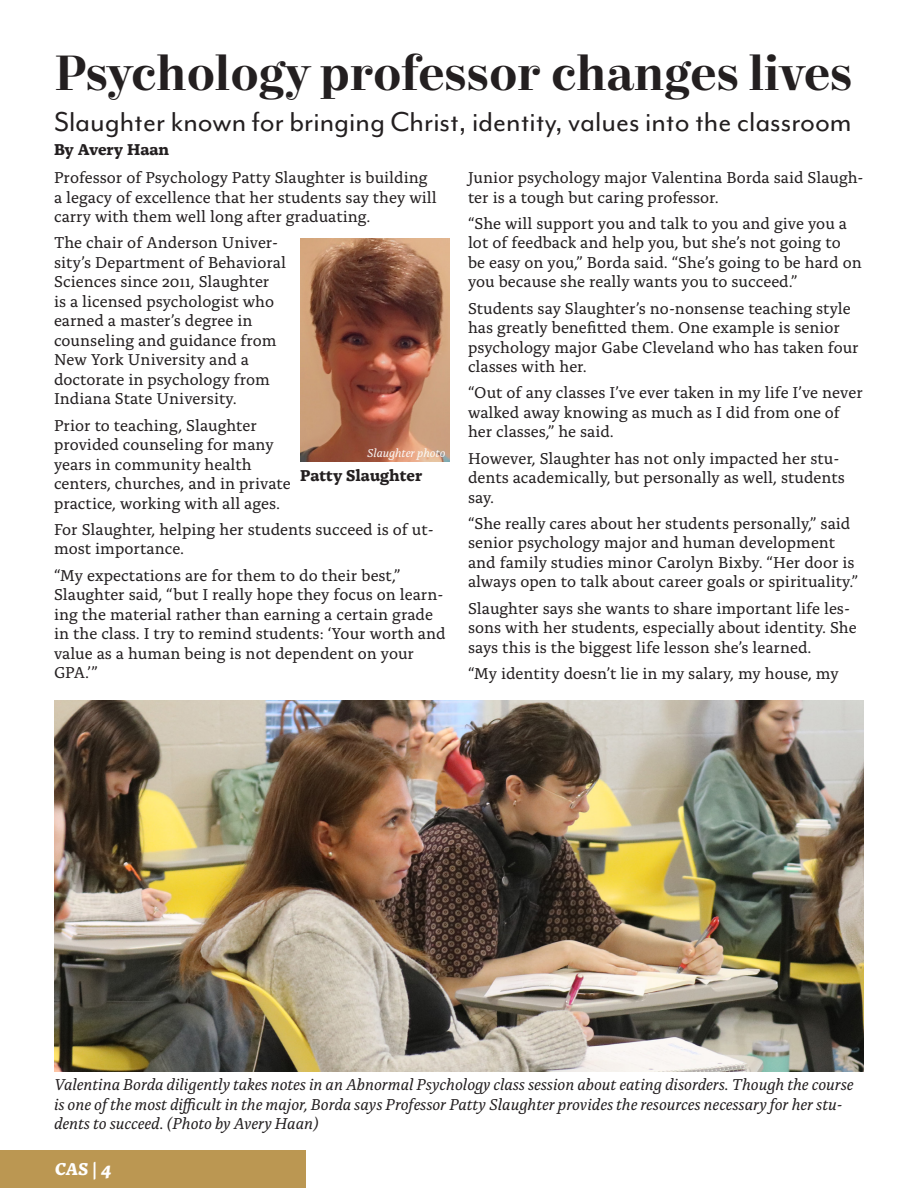
<style>
.page{position:relative;width:918px;height:1188px;background:#fff}
.page>*{position:absolute;margin:0;border:0;box-sizing:border-box;transform-origin:0 0}
.t1{font:600 49.5px "Mort Modern 10";color:#231f20}
.t2{font:31.5px "Mr Eaves Mod OT";color:#231f20}
.t3{font:italic 700 18px "Alda OTCEV";color:#fff}
.Synthesis_Style{font:16.5px/19.5px "Alda OTCEV";color:#231f20}
.Synthesis_Style-2{font:italic 16.5px/19.5px "Alda OTCEV";color:#231f20}
.Synthesis_Style-3{font:700 16.5px "Alda OTCEV";color:#231f20}
.Synthesis_Paragraph{font:italic 12px "Alda OTCEV";color:#fafafa}
</style>
<div class="page">
<div style="left:0;top:1151px;width:305px;height:37px;background:#bb9752"></div>
<img style="left:54px;top:701px;width:810px;height:370px">
<img style="left:300px;top:238px;width:150px;height:224px">
<p class="t1" style="left:54px;top:40px;width:800px">Psychology professor changes lives</p>
<p class="t2" style="left:54px;top:104px;width:799px">Slaughter known for bringing Christ, identity, values into the classroom</p>
<p class="Synthesis_Style-3" style="left:54px;top:137px;width:117px">By Avery Haan</p>
<p class="Synthesis_Style" style="left:54px;top:167px;width:384px">Professor of Psychology Patty Slaughter is building a legacy of excellence that her students say they will carry with them well long after graduating.</p>
<p class="Synthesis_Style" style="left:54px;top:232px;width:233px">The chair of Anderson Univer&shy;sity’s Department of Behavioral<br>Sciences since 2011, Slaughter<br>is a licensed psychologist who earned a master’s degree in counseling and guidance from<br>New York University and a doctorate in psychology from<br>Indiana State University.</p>
<p class="Synthesis_Style" style="left:54px;top:414px;width:238px">Prior to teaching, Slaughter provided counseling for many years in community health centers, churches, and in private practice, working with all ages.</p>
<p class="Synthesis_Style" style="left:54px;top:518px;width:381px">For Slaughter, helping her students succeed is of ut&shy;most importance.</p>
<p class="Synthesis_Style" style="left:54px;top:564px;width:393px">“My expectations are for them to do their best,” Slaughter said, “but I really hope they focus on learn&shy;ing the material rather than earning a certain grade in the class. I try to remind students: ‘Your worth and value as a human being is not dependent on your GPA.’”</p>
<p class="Synthesis_Paragraph" style="left:367px;top:444px;width:80px">Slaughter photo</p>
<p class="Synthesis_Style-3" style="left:300px;top:463px;width:124px">Patty Slaughter</p>
<p class="Synthesis_Style" style="left:468px;top:167px;width:397px">Junior psychology major Valentina Borda said Slaugh&shy;ter is a tough but caring professor.</p>
<p class="Synthesis_Style" style="left:468px;top:212px;width:395px">“She will support you and talk to you and give you a lot of feedback and help you, but she’s not going to be easy on you,” Borda said. “She’s going to be hard on you because she really wants you to succeed.”</p>
<p class="Synthesis_Style" style="left:468px;top:297px;width:392px">Students say Slaughter’s no-nonsense teaching style has greatly benefitted them. One example is senior psychology major Gabe Cleveland who has taken four classes with her.</p>
<p class="Synthesis_Style" style="left:468px;top:382px;width:396px">“Out of any classes I’ve ever taken in my life I’ve never walked away knowing as much as I did from one of her classes,” he said.</p>
<p class="Synthesis_Style" style="left:468px;top:447px;width:378px">However, Slaughter has not only impacted her stu&shy;dents academically, but personally as well, students say.</p>
<p class="Synthesis_Style" style="left:468px;top:512px;width:392px">“She really cares about her students personally,” said senior psychology major and human development and family studies minor Carolyn Bixby. “Her door is always open to talk about career goals or spirituality.”</p>
<p class="Synthesis_Style" style="left:468px;top:597px;width:390px">Slaughter says she wants to share important life les&shy;sons with her students, especially about identity. She says this is the biggest life lesson she’s learned.</p>
<p class="Synthesis_Style" style="left:468px;top:662px;width:372px">“My identity doesn’t lie in my salary, my house, my</p>
<p class="Synthesis_Style-2" style="left:54px;top:1074px;width:801px">Valentina Borda diligently takes notes in an Abnormal Psychology class session about eating disorders. Though the course is one of the most difficult in the major, Borda says Professor Patty Slaughter provides the resources necessary for her stu&shy;dents to succeed. (Photo by Avery Haan)</p>
<p class="t3" style="left:55px;top:1155px;width:58px">CAS | 4</p>
</div>
